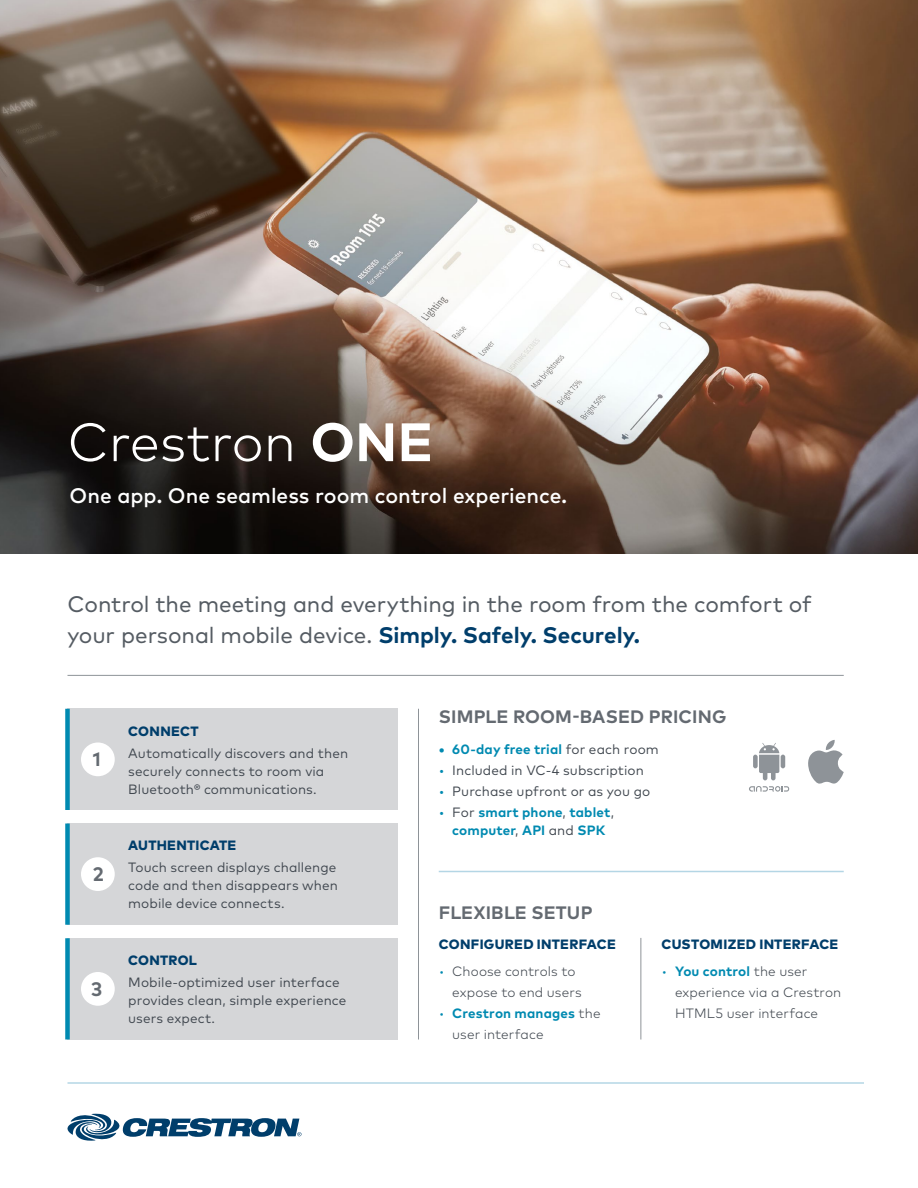
<style>
.page{position:relative;width:918px;height:1188px;background:#fff}
.page>*{position:absolute;margin:0;border:0;box-sizing:border-box;transform-origin:0 0}
.t1{font:300 54px "Mark Pro";color:#fff}
.t2{font:22.5px/31.5px "Mark Pro";letter-spacing:-.005em;color:#555c63}
.t3{font:500 21px "Mark Pro";color:#fff}
.t4{font:700 19.5px "Mark Pro";color:#646a71}
.t5{font:700 18px "Mark Pro";letter-spacing:.01em;color:#646a71}
.t6{font:13.5px/18px "Mark Pro";letter-spacing:.01em;color:#40474f}
.t7{font:300 13.5px/21px "Mark Pro";letter-spacing:.01em;color:#40474f}
.t8{font:700 13.5px/18px "Mark Pro";letter-spacing:.01em;color:#008ab1;text-align:center}
.t9{font:800 13.5px "Mark Pro";letter-spacing:.015em;color:#003e6b}
.s1{font-weight:700}
.s2{font-weight:700;color:#003e6b}
.s3{font-weight:400;color:#40474f}
.s4{color:#008ab1}
.s5{font-weight:400}
.s6{font-weight:700;color:#008ab1}
</style>
<div class="page">
<img style="left:0;top:0;width:918px;height:554px">
<div style="left:68px;top:709px;width:330px;height:101px;background:#d5d6d8"></div>
<div style="left:68px;top:824px;width:330px;height:101px;background:#d5d6d8"></div>
<div style="left:68px;top:938px;width:330px;height:102px;background:#d5d6d8"></div>
<svg style="left:67px;top:1113px;width:234px;height:28px"></svg>
<hr style="left:68px;top:1082px;width:796px;height:2px;background:#b4d6e5">
<hr style="left:68px;top:675px;width:776px;height:1px;background:#8e9398">
<div style="left:65px;top:709px;width:5px;height:101px;background:#008ab1"></div>
<div style="left:65px;top:824px;width:5px;height:101px;background:#008ab1"></div>
<div style="left:65px;top:938px;width:5px;height:102px;background:#008ab1"></div>
<div style="left:81px;top:742px;width:34px;height:34px;background:#fff;border-radius:50%"></div>
<div style="left:81px;top:857px;width:34px;height:34px;background:#fff;border-radius:50%"></div>
<div style="left:81px;top:972px;width:34px;height:34px;background:#fff;border-radius:50%"></div>
<hr style="left:418px;top:709px;width:1px;height:331px;background:#8e9398">
<hr style="left:439px;top:871px;width:405px;height:1px;background:#b4d6e5">
<svg style="left:749px;top:786px;width:40px;height:6px"></svg>
<svg style="left:753px;top:743px;width:32px;height:37px"></svg>
<svg style="left:808px;top:740px;width:36px;height:44px"></svg>
<hr style="left:640px;top:938px;width:1px;height:102px;background:#8e9398">
<h1 class="t1" style="left:68px;top:402px;width:367px">Crestron <span class="s1">ONE</span></h1>
<h3 class="t3" style="left:70px;top:479px;width:499px">One app. One seamless room control experience.</h3>
<h2 class="t2" style="left:68px;top:586px;width:746px">Control the meeting and everything in the room from the comfort of your personal mobile device. <span class="s2">Simply. Safely. Securely.</span></h2>
<h3 class="t4" style="left:93px;top:744px;width:9px">1</h3>
<h3 class="t4" style="left:93px;top:859px;width:12px">2</h3>
<h3 class="t4" style="left:91px;top:974px;width:13px">3</h3>
<p class="t9" style="left:128px;top:721px;width:72px">CONNECT</p>
<p class="t6" style="left:128px;top:743px;width:221px">Automatically discovers and then securely connects to room via<br>Bluetooth® communications.</p>
<p class="t9" style="left:128px;top:835px;width:110px">AUTHENTICATE</p>
<p class="t6" style="left:128px;top:858px;width:211px">Touch screen displays challenge code and then disappears when mobile device connects.</p>
<p class="t9" style="left:128px;top:950px;width:70px">CONTROL</p>
<p class="t6" style="left:128px;top:972px;width:220px">Mobile-optimized user interface provides clean, simple experience users expect.</p>
<h3 class="t5" style="left:439px;top:703px;width:289px">SIMPLE ROOM-BASED PRICING</h3>
<p class="t8" style="left:439px;top:739px;width:222px">• 60-day free trial <span class="s3">for each room</span></p>
<p class="t6" style="left:439px;top:760px;width:207px"><span class="s4">•</span> Included in VC-4 subscription</p>
<p class="t6" style="left:439px;top:781px;width:213px"><span class="s4">•</span> Purchase upfront or as you go</p>
<p class="t8" style="left:439px;top:802px;width:177px"><span class="s5">•</span> <span class="s3">For</span> smart phone<span class="s3">,</span> tablet<span class="s3">, </span>computer<span class="s3">,</span> API <span class="s3">and</span> SPK</p>
<h3 class="t5" style="left:439px;top:899px;width:155px">FLEXIBLE SETUP</h3>
<p class="t9" style="left:439px;top:933px;width:179px">CONFIGURED INTERFACE</p>
<p class="t7" style="left:452px;top:960px;width:131px;text-indent:-14px"><span class="s4">•</span> Choose controls to expose to end users</p>
<p class="t7" style="left:452px;top:1002px;width:150px;text-indent:-14px"><span class="s4">•</span> <span class="s6">Crestron manages</span> the user interface</p>
<p class="t9" style="left:662px;top:933px;width:178px">CUSTOMIZED INTERFACE</p>
<p class="t7" style="left:675px;top:960px;width:168px;text-indent:-14px"><span class="s4">•</span> <span class="s6">You control</span> the user experience via a Crestron<br>HTML5 user interface</p>
</div>
